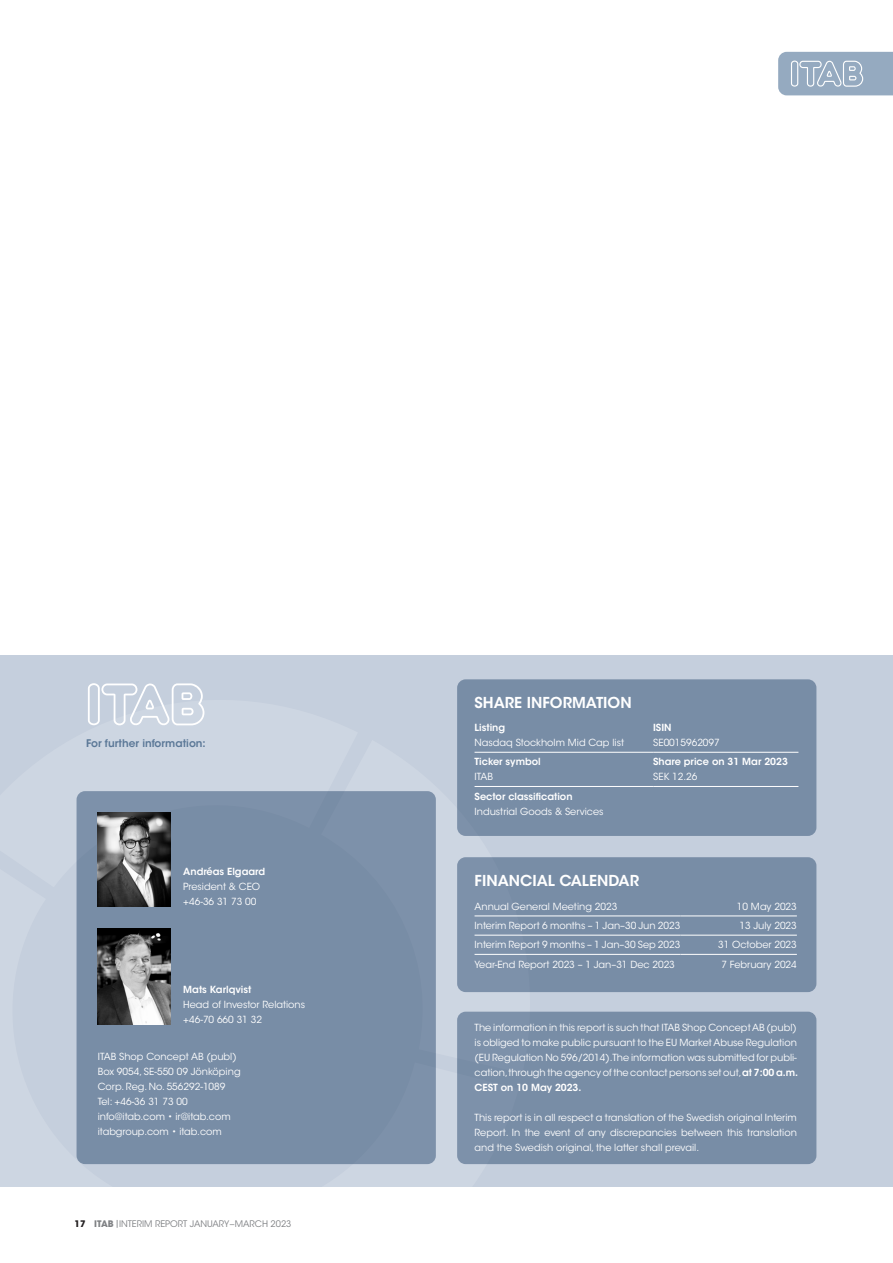
<style>
.page{position:relative;width:893px;height:1263px;background:#fff}
.page>*{position:absolute;margin:0;border:0;box-sizing:border-box;transform-origin:0 0}
.Notrubrik{font:600 15px "ITC Avant Garde Std";color:#fff}
.t1{font:600 10.5px "ITC Avant Garde Std";color:#5b7897}
.Brödtext{font:9.75px/15px "ITC Avant Garde Std";color:#fff}
.Brödtext-2{font:600 9.75px/15px "ITC Avant Garde Std";color:#fff}
.t2{font:9px "ITC Avant Garde Std";color:#808285}
.s1{font-weight:700;color:#231f20}
.s2{font-weight:700}
.s3{font-weight:600}
.s4{font-weight:400}
</style>
<div class="page">
<svg style="left:778px;top:52px;width:115px;height:43px;background:#9eb1c5"></svg>
<div style="left:0;top:655px;width:893px;height:531px;background:#c5cfdd"></div>
<div style="left:77px;top:791px;width:359px;height:373px;background:#788da6;border-radius:9px"></div>
<div style="left:457px;top:857px;width:359px;height:135px;background:#788da6;border-radius:9px"></div>
<div style="left:457px;top:679px;width:359px;height:157px;background:#788da6;border-radius:9px"></div>
<hr style="left:475px;top:916px;width:205px;height:1px;background:#fff">
<hr style="left:680px;top:916px;width:117px;height:1px;background:#fff">
<hr style="left:475px;top:935px;width:205px;height:1px;background:#fff">
<hr style="left:680px;top:935px;width:117px;height:1px;background:#fff">
<hr style="left:475px;top:954px;width:205px;height:1px;background:#fff">
<hr style="left:680px;top:954px;width:117px;height:1px;background:#fff">
<div style="left:457px;top:1012px;width:359px;height:152px;background:#788da6;border-radius:9px"></div>
<hr style="left:475px;top:752px;width:178px;height:1px;background:#fff">
<hr style="left:653px;top:752px;width:145px;height:1px;background:#fff">
<hr style="left:475px;top:786px;width:178px;height:1px;background:#fff">
<hr style="left:653px;top:786px;width:145px;height:1px;background:#fff">
<svg style="left:88px;top:683px;width:116px;height:43px"></svg>
<img style="left:98px;top:813px;width:73px;height:94px">
<img style="left:98px;top:928px;width:73px;height:96px">
<p class="t1" style="left:86px;top:737px;width:121px">For further information:</p>
<p class="Brödtext-2" style="left:183px;top:864px;width:83px">Andréas Elgaard</p>
<p class="Brödtext" style="left:183px;top:879px;width:79px">President &amp; CEO</p>
<p class="Brödtext" style="left:183px;top:894px;width:75px">+46-36 31 73 00</p>
<p class="Brödtext-2" style="left:183px;top:982px;width:70px">Mats Karlqvist</p>
<p class="Brödtext" style="left:183px;top:997px;width:123px">Head of Investor Relations</p>
<p class="Brödtext" style="left:183px;top:1012px;width:80px">+46-70 660 31 32</p>
<p class="Brödtext" style="left:98px;top:1049px;width:140px">ITAB Shop Concept AB (publ)</p>
<p class="Brödtext" style="left:98px;top:1064px;width:144px">Box 9054, SE-550 09 Jönköping</p>
<p class="Brödtext" style="left:98px;top:1079px;width:129px">Corp. Reg. No. 556292-1089</p>
<p class="Brödtext" style="left:98px;top:1094px;width:91px">Tel: +46-36 31 73 00</p>
<p class="Brödtext" style="left:98px;top:1109px;width:134px">info@itab.com • ir@itab.com</p>
<p class="Brödtext" style="left:98px;top:1124px;width:126px">itabgroup.com • itab.com</p>
<p class="t2" style="left:75px;top:1219px;width:218px"><span class="s1">17</span> <span class="s2">ITAB</span> INTERIM REPORT JANUARY−MARCH 2023</p>
<p class="Notrubrik" style="left:475px;top:693px;width:159px">SHARE INFORMATION</p>
<p class="Brödtext-2" style="left:475px;top:720px;width:32px">Listing</p>
<p class="Brödtext" style="left:475px;top:735px;width:151px">Nasdaq Stockholm Mid Cap list</p>
<p class="Brödtext-2" style="left:475px;top:754px;width:68px">Ticker symbol</p>
<p class="Brödtext" style="left:475px;top:769px;width:20px">ITAB</p>
<p class="Brödtext" style="left:475px;top:789px;width:130px"><span class="s3">Sector classification<br></span>Industrial Goods &amp; Services</p>
<p class="Brödtext-2" style="left:653px;top:720px;width:20px">ISIN</p>
<p class="Brödtext" style="left:653px;top:735px;width:68px">SE0015962097</p>
<p class="Brödtext-2" style="left:653px;top:754px;width:136px">Share price on 31 Mar 2023<br><span class="s4">SEK 12.26</span></p>
<p class="Notrubrik" style="left:475px;top:871px;width:166px">FINANCIAL CALENDAR</p>
<p class="Brödtext" style="left:475px;top:899px;width:144px">Annual General Meeting 2023</p>
<p class="Brödtext" style="left:737px;top:899px;width:61px">10 May 2023</p>
<p class="Brödtext" style="left:475px;top:918px;width:207px">Interim Report 6 months – 1 Jan–30 Jun 2023</p>
<p class="Brödtext" style="left:739px;top:918px;width:59px">13 July 2023</p>
<p class="Brödtext" style="left:475px;top:937px;width:207px">Interim Report 9 months – 1 Jan–30 Sep 2023</p>
<p class="Brödtext" style="left:718px;top:937px;width:80px">31 October 2023</p>
<p class="Brödtext" style="left:475px;top:957px;width:202px">Year-End Report 2023 – 1 Jan–31 Dec 2023</p>
<p class="Brödtext" style="left:721px;top:957px;width:77px">7 February 2024</p>
<p class="Brödtext" style="left:475px;top:1020px;width:325px">The information in this report is such that ITAB Shop Concept AB (publ) is obliged to make public pursuant to the EU Market Abuse Regulation (EU Regulation No 596/2014).The information was submitted for publi&shy;cation,through the agency of the contact persons set out,<span class="s3">at 7:00 a.m.<br>CEST on 10 May 2023.</span></p>
<p class="Brödtext" style="left:475px;top:1110px;width:324px;text-align:justify">This report is in all respect a translation of the Swedish original Interim Report. In the event of any discrepancies between this translation and the Swedish original, the latter shall prevail.</p>
</div>
